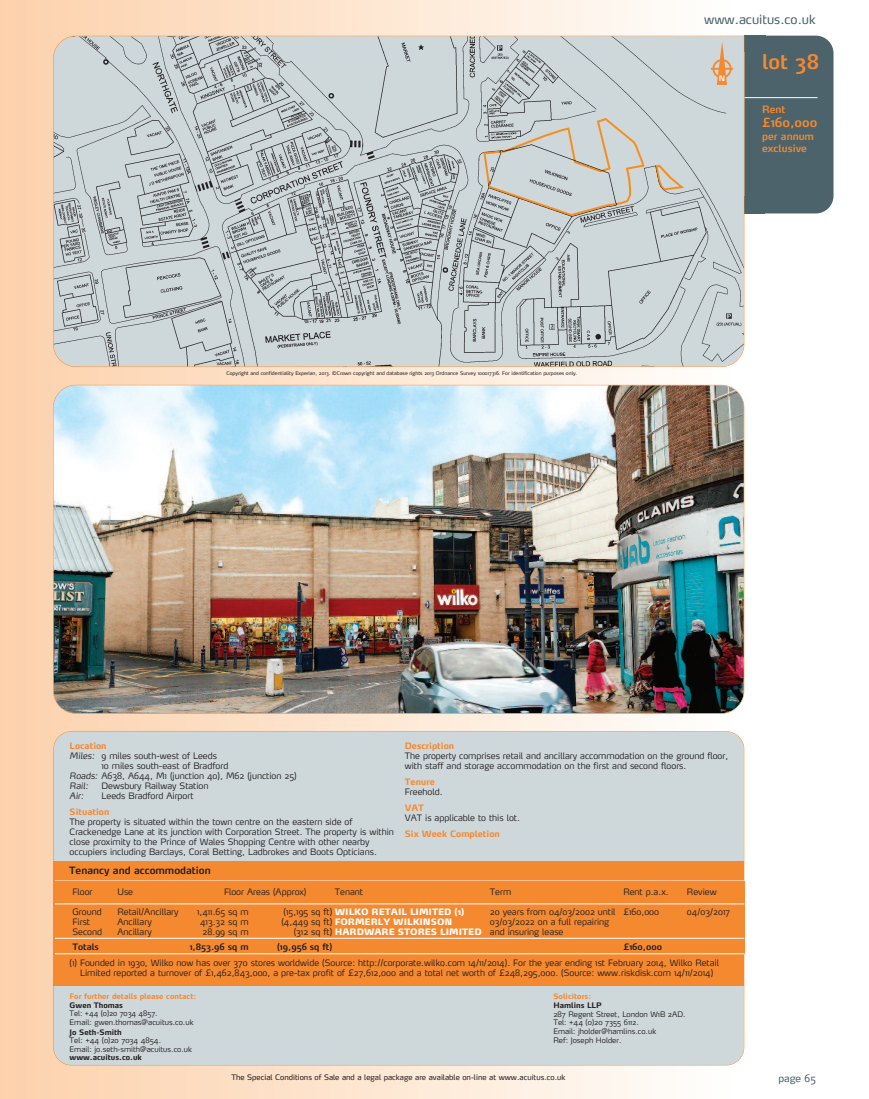
<style>
.page{position:relative;width:869px;height:1099px;background:#fff}
.page>*{position:absolute;margin:0;border:0;box-sizing:border-box;transform-origin:0 0}
.t1{font:600 20px "Max";color:#f58930}
.t2{font:12.5px "Max";color:#4c636b}
.t3{font:600 12.5px "Max";color:#f58930}
.t4{font:600 10px "Max";color:#231f20}
.t5{font:600 10px/12px "Max";color:#f58930}
.t6{font:10px "Max";color:#4c636b}
.t7{font:300 8.75px/10px "Max";color:#231f20}
.t8{font:900 8.75px/10px "Max";color:#fff}
.t9{font:700 8.75px "Max";color:#f58930}
.t10{font:600 8.75px "Max";color:#231f20}
.t11{font:italic 300 8.75px "Max";color:#231f20}
.t12{font:300 7.5px/8.8px "Max";color:#231f20}
.t13{font:7.5px "Max";color:#231f20}
.t14{font:700 7.5px "Max";color:#231f20}
.t15{font:700 7.5px "Max";color:#f58930}
.t16{font:600 7.38px "Max";color:#fff}
.t17{font:5px "Max";color:#231f20}
.s1{font-style:italic}
.s2{font-weight:300;color:#231f20}
</style>
<div class="page">
<div style="left:0;top:0;width:735px;height:1098px;background:linear-gradient(to right,#fcd0aa,#fdfdfb)"></div>
<div style="left:744px;top:36px;width:89px;height:177px;background:#4c636b;border-radius:18px"></div>
<div style="left:744px;top:36px;width:21px;height:16px;background:#4c636b"></div>
<div style="left:54px;top:731px;width:689px;height:333px;background:#ced8da;border-radius:18px"></div>
<hr style="left:744px;top:97px;width:73px;height:1px;background:#fff">
<div style="left:53px;top:860px;width:691px;height:125px;background:#f58930"></div>
<div style="left:744px;top:196px;width:20px;height:17px;background:#4c636b"></div>
<svg style="left:53px;top:36px;width:691px;height:331px"></svg>
<img style="left:53px;top:385px;width:690px;height:328px;border-radius:22px">
<hr style="left:710px;top:68px;width:22px;height:2px;background:#f58930">
<svg style="left:712px;top:42px;width:19px;height:43px"></svg>
<hr style="left:55px;top:903px;width:689px;height:1px;background:#fff">
<hr style="left:55px;top:938px;width:689px;height:1px;background:#fff">
<hr style="left:55px;top:953px;width:689px;height:1px;background:#fff">
<h2 class="t2" style="left:703px;top:15px;width:113px">www.acuitus.co.uk</h2>
<p class="t17" style="left:226px;top:371px;width:352px">Copyright and confidentiality Experian, 2013. ©Crown copyright and database rights 2013 Ordnance Survey 100017316. For identification purposes only.</p>
<p class="t16" style="left:718px;top:75px;width:8px">N</p>
<h1 class="t1" style="left:761px;top:54px;width:58px">lot 38</h1>
<p class="t5" style="left:761px;top:105px;width:25px">Rent</p>
<h2 class="t3" style="left:761px;top:118px;width:57px">£160,000</h2>
<p class="t5" style="left:761px;top:132px;width:53px">per annum exclusive</p>
<p class="t9" style="left:70px;top:742px;width:38px">Location</p>
<p class="t7" style="left:70px;top:751px;width:149px"><span class="s1">Miles:</span> 9 miles south-west of Leeds</p>
<p class="t7" style="left:101px;top:761px;width:128px">10 miles south-east of Bradford</p>
<p class="t7" style="left:70px;top:771px;width:228px"><span class="s1">Roads:</span> A638, A644, M1 (junction 40), M62 (junction 25)</p>
<p class="t11" style="left:70px;top:782px;width:20px">Rail:</p>
<p class="t7" style="left:101px;top:781px;width:108px">Dewsbury Railway Station</p>
<p class="t11" style="left:70px;top:792px;width:16px">Air:</p>
<p class="t7" style="left:101px;top:791px;width:93px">Leeds Bradford Airport</p>
<p class="t9" style="left:70px;top:808px;width:41px">Situation</p>
<p class="t7" style="left:70px;top:817px;width:326px">The property is situated within the town centre on the eastern side of Crackenedge Lane at its junction with Corporation Street. The property is within close proximity to the Prince of Wales Shopping Centre with other nearby occupiers including Barclays, Coral Betting, Ladbrokes and Boots Opticians.</p>
<p class="t4" style="left:69px;top:866px;width:143px">Tenancy and accommodation</p>
<p class="t9" style="left:404px;top:742px;width:51px">Description</p>
<p class="t7" style="left:404px;top:751px;width:325px">The property comprises retail and ancillary accommodation on the ground floor, with staff and storage accommodation on the first and second floors.</p>
<p class="t9" style="left:404px;top:778px;width:31px">Tenure</p>
<p class="t7" style="left:404px;top:787px;width:39px">Freehold.</p>
<p class="t9" style="left:404px;top:804px;width:21px">VAT</p>
<p class="t7" style="left:404px;top:813px;width:117px">VAT is applicable to this lot.</p>
<p class="t9" style="left:404px;top:830px;width:96px">Six Week Completion</p>
<p class="t7" style="left:72px;top:887px;width:22px">Floor</p>
<p class="t7" style="left:117px;top:887px;width:17px">Use</p>
<p class="t7" style="left:224px;top:887px;width:84px">Floor Areas (Approx)</p>
<p class="t7" style="left:334px;top:887px;width:30px">Tenant</p>
<p class="t7" style="left:489px;top:887px;width:23px">Term</p>
<p class="t7" style="left:623px;top:887px;width:47px">Rent p.a.x.</p>
<p class="t7" style="left:686px;top:887px;width:31px">Review</p>
<p class="t7" style="left:72px;top:907px;width:31px">Ground<br>First<br>Second</p>
<p class="t7" style="left:117px;top:907px;width:63px">Retail/Ancillary<br>Ancillary<br>Ancillary</p>
<p class="t7" style="left:200px;top:907px;width:50px;text-align:justify;text-indent:-3px">1,411.65 sq m 413.32 sq m 28.99 sq m</p>
<p class="t8" style="left:281px;top:907px;width:184px"><span class="s2">(15,195 sq ft)</span> WILKO RETAIL LIMITED (1) <span class="s2">(4,449 sq ft)</span> FORMERLY WILKINSON</p>
<p class="t7" style="left:489px;top:907px;width:127px">20 years from 04/03/2002 until<br>03/03/2022 on a full repairing and insuring lease</p>
<p class="t7" style="left:623px;top:907px;width:37px">£160,000</p>
<p class="t7" style="left:686px;top:907px;width:44px">04/03/2017</p>
<p class="t8" style="left:293px;top:927px;width:189px"><span class="s2">(312 sq ft)</span> HARDWARE STORES LIMITED</p>
<p class="t10" style="left:72px;top:943px;width:28px">Totals</p>
<p class="t10" style="left:189px;top:943px;width:60px">1,853.96 sq m</p>
<p class="t10" style="left:277px;top:943px;width:57px">(19,956 sq ft)</p>
<p class="t10" style="left:623px;top:943px;width:40px">£160,000</p>
<p class="t7" style="left:69px;top:959px;width:651px;text-align:center">(1) Founded in 1930, Wilko now has over 370 stores worldwide (Source: http://corporate.wilko.com 14/11/2014). For the year ending 1st February 2014, Wilko Retail<br>Limited reported a turnover of £1,462,843,000, a pre-tax profit of £27,612,000 and a total net worth of £248,295,000. (Source: www.riskdisk.com 14/11/2014)</p>
<p class="t15" style="left:70px;top:993px;width:128px">For further details please contact:</p>
<p class="t14" style="left:70px;top:1002px;width:55px">Gwen Thomas</p>
<p class="t12" style="left:70px;top:1009px;width:125px;line-height:8.4px">Tel: +44 (0)20 7034 4857.<br>Email: gwen.thomas@acuitus.co.uk</p>
<p class="t14" style="left:70px;top:1029px;width:54px">Jo Seth-Smith</p>
<p class="t12" style="left:70px;top:1036px;width:124px">Tel: +44 (0)20 7034 4854.<br>Email: jo.seth-smith@acuitus.co.uk</p>
<p class="t14" style="left:70px;top:1054px;width:74px">www.acuitus.co.uk</p>
<p class="t15" style="left:553px;top:993px;width:39px">Solicitors:</p>
<p class="t14" style="left:553px;top:1002px;width:50px">Hamlins LLP</p>
<p class="t12" style="left:553px;top:1010px;width:134px">287 Regent Street, London W1B 2AD.<br>Tel: +44 (0)20 7355 6112.<br>Email: jholder@hamlins.co.uk<br>Ref: Joseph Holder.</p>
<p class="t13" style="left:231px;top:1073px;width:335px">The Special Conditions of Sale and a legal package are available on-line at www.acuitus.co.uk</p>
<p class="t6" style="left:778px;top:1074px;width:39px">page 65</p>
</div>
